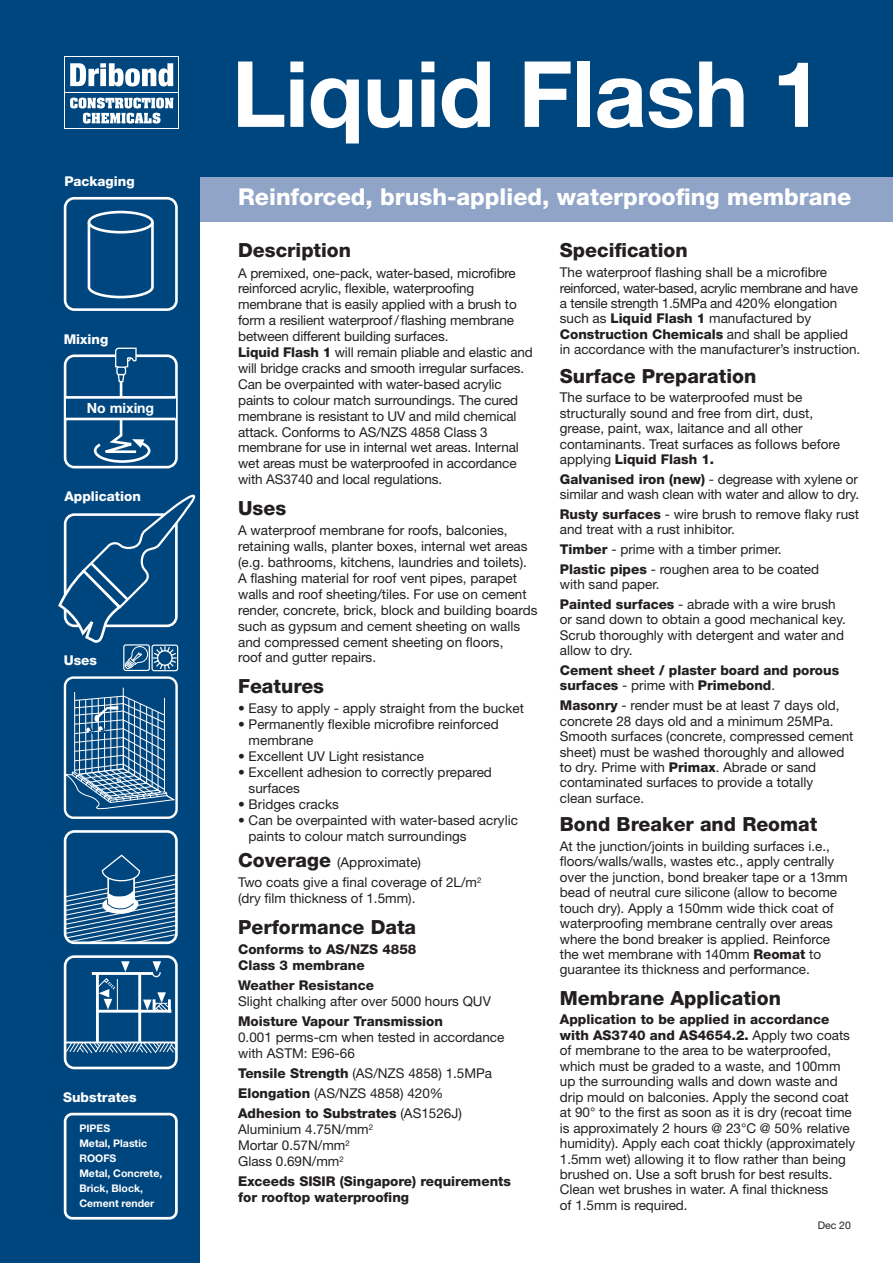
<style>
.page{position:relative;width:893px;height:1263px;background:#fff}
.page>*{position:absolute;margin:0;border:0;box-sizing:border-box;transform-origin:0 0}
.Product_Heading{font:700 91.5px "Helvetica Neue LT Std";letter-spacing:-.01em;color:#fff}
.Product_Description{font:800 23.25px "Helvetica Neue LT Std";color:#fff}
.Sub_Heading{font:800 19.5px "Helvetica Neue LT Std";color:#231f20}
.Bodycopy{font:800 19.5px "Helvetica Neue LT Std";color:#231f20}
.t1{font:700 14.1px "Helvetica Neue LT Std";color:#fff}
.Bodycopy-2{font:13.5px/15.5px "Helvetica Neue LT Std";color:#231f20}
.Bodycopy-3{font:800 13.5px/15.9px "Helvetica Neue LT Std";color:#231f20}
.t2{font:800 13.5px "Helvetica Neue LT Std";color:#fff}
.Sub_Heading-2{font:13.5px "Helvetica Neue LT Std";color:#231f20}
.Substrates_text{font:700 10.5px/15px "Helvetica Neue LT Std";color:#fff}
.t3{font:10.5px "Helvetica Neue LT Std";color:#231f20}
.s1{font-weight:800}
.s2{font-weight:800;font-size:19.5px}
.s3{font-weight:400}
</style>
<div class="page">
<div style="left:196px;top:175px;width:697px;height:47px;background:#8fa4c7"></div>
<div style="left:0;top:0;width:200px;height:1263px;background:#00467e"></div>
<div style="left:64px;top:197px;width:114px;height:114px;border:3px solid #fff;border-radius:9px"></div>
<div style="left:88px;top:211px;width:66px;height:23px;border:3px solid #fff;border-radius:50%"></div>
<svg style="left:87px;top:220px;width:67px;height:79px"></svg>
<div style="left:199px;top:0;width:694px;height:176px;background:#00467e"></div>
<div style="left:64px;top:354px;width:114px;height:114px;border:3px solid #fff;border-radius:9px"></div>
<svg style="left:87px;top:347px;width:65px;height:116px"></svg>
<div style="left:66px;top:398px;width:110px;height:21px;background:#00467e"></div>
<hr style="left:65px;top:396px;width:111px;height:3px;background:#fff">
<hr style="left:65px;top:418px;width:111px;height:2px;background:#fff">
<svg style="left:58px;top:494px;width:138px;height:178px"></svg>
<div style="left:64px;top:1113px;width:114px;height:106px;border:3px solid #fff;border-radius:7px"></div>
<div style="left:64px;top:830px;width:114px;height:114px;border:3px solid #fff;border-radius:9px"></div>
<svg style="left:64px;top:854px;width:113px;height:90px"></svg>
<div style="left:64px;top:676px;width:114px;height:143px;border:2px solid #fff;border-radius:9px"></div>
<hr style="left:123px;top:688px;width:1px;height:81px;background:#fff">
<hr style="left:74px;top:692px;width:1px;height:80px;background:#fff">
<svg style="left:65px;top:695px;width:110px;height:116px"></svg>
<svg style="left:68px;top:1043px;width:106px;height:11px"></svg>
<div style="left:64px;top:955px;width:114px;height:114px;border:3px solid #fff;border-radius:9px"></div>
<hr style="left:65px;top:1041px;width:111px;height:2px;background:#fff">
<hr style="left:96px;top:974px;width:3px;height:68px;background:#fff">
<hr style="left:138px;top:973px;width:3px;height:69px;background:#fff">
<svg style="left:98px;top:961px;width:73px;height:52px"></svg>
<hr style="left:92px;top:972px;width:61px;height:3px;background:#fff">
<div style="left:64px;top:92px;width:115px;height:37px;background:#fff"></div>
<div style="left:65px;top:93px;width:113px;height:35px;background:#00467e"></div>
<svg style="left:70px;top:98px;width:103px;height:26px"></svg>
<div style="left:64px;top:56px;width:115px;height:37px;background:#00467e"></div>
<svg style="left:70px;top:63px;width:103px;height:23px"></svg>
<p class="t2" style="left:64px;top:173px;width:72px">Packaging</p>
<p class="t2" style="left:64px;top:331px;width:46px">Mixing</p>
<p class="t1" style="left:87px;top:399px;width:69px">No mixing</p>
<p class="t2" style="left:64px;top:489px;width:78px">Application</p>
<p class="t2" style="left:64px;top:652px;width:35px">Uses</p>
<p class="t2" style="left:63px;top:1089px;width:75px">Substrates</p>
<p class="Substrates_text" style="left:79px;top:1120px;width:32px">PIPES</p>
<p class="Substrates_text" style="left:79px;top:1135px;width:69px">Metal, Plastic<br>ROOFS</p>
<p class="Substrates_text" style="left:79px;top:1165px;width:84px">Metal, Concrete,<br>Brick, Block,<br>Cement render</p>
<p class="Product_Heading" style="left:232px;top:38px;width:593px">Liquid Flash 1</p>
<p class="Product_Description" style="left:238px;top:183px;width:615px">Reinforced, brush-applied, waterproofing membrane</p>
<p class="Sub_Heading" style="left:238px;top:239px;width:115px">Description</p>
<p class="Bodycopy-2" style="left:238px;top:265px;width:296px;line-height:15.9px">A premixed, one-pack, water-based, microfibre reinforced acrylic, flexible, waterproofing membrane that is easily applied with a brush to form a resilient waterproof / flashing membrane between different building surfaces.<br><span class="s1">Liquid Flash 1</span> will remain pliable and elastic and will bridge cracks and smooth irregular surfaces.<br>Can be overpainted with water-based acrylic paints to colour match surroundings. The cured membrane is resistant to UV and mild chemical attack. Conforms to AS/NZS 4858 Class 3 membrane for use in internal wet areas. Internal wet areas must be waterproofed in accordance with AS3740 and local regulations.</p>
<p class="Sub_Heading" style="left:238px;top:496px;width:50px">Uses</p>
<p class="Bodycopy-2" style="left:238px;top:522px;width:301px;line-height:15.9px">A waterproof membrane for roofs, balconies, retaining walls, planter boxes, internal wet areas (e.g. bathrooms, kitchens, laundries and toilets).<br>A flashing material for roof vent pipes, parapet walls and roof sheeting/tiles. For use on cement render, concrete, brick, block and building boards such as gypsum and cement sheeting on walls and compressed cement sheeting on floors,<br>roof and gutter repairs.</p>
<p class="Sub_Heading" style="left:238px;top:675px;width:87px">Features</p>
<p class="Bodycopy-2" style="left:238px;top:701px;width:287px">• Easy to apply - apply straight from the bucket</p>
<p class="Bodycopy-2" style="left:249px;top:716px;width:252px;line-height:15.9px;text-indent:-11px">• Permanently flexible microfibre reinforced membrane</p>
<p class="Bodycopy-2" style="left:238px;top:748px;width:188px">• Excellent UV Light resistance</p>
<p class="Bodycopy-2" style="left:249px;top:764px;width:245px;line-height:15.9px;text-indent:-11px">• Excellent adhesion to correctly prepared surfaces</p>
<p class="Bodycopy-2" style="left:238px;top:796px;width:102px">• Bridges cracks</p>
<p class="Bodycopy-2" style="left:249px;top:812px;width:271px;line-height:15.9px;text-indent:-11px">• Can be overpainted with water-based acrylic paints to colour match surroundings</p>
<p class="Sub_Heading-2" style="left:238px;top:854px;width:184px"><span class="s2">Coverage</span> (Approximate)</p>
<p class="Bodycopy-2" style="left:238px;top:874px;width:245px;line-height:15.9px">Two coats give a final coverage of 2L/m<sup>2 </sup>(dry film thickness of 1.5mm).</p>
<p class="Sub_Heading" style="left:238px;top:915px;width:180px">Performance Data</p>
<p class="Bodycopy-3" style="left:238px;top:941px;width:180px">Conforms to AS/NZS 4858<br>Class 3 membrane</p>
<p class="Bodycopy-2" style="left:238px;top:977px;width:254px;line-height:15.9px"><span class="s1">Weather Resistance<br></span>Slight chalking after over 5000 hours QUV</p>
<p class="Bodycopy-2" style="left:238px;top:1013px;width:268px;line-height:15.9px"><span class="s1">Moisture Vapour Transmission<br></span>0.001 perms-cm when tested in accordance with ASTM: E96-66</p>
<p class="Bodycopy-2" style="left:238px;top:1065px;width:256px"><span class="s1">Tensile Strength</span> (AS/NZS 4858) 1.5MPa</p>
<p class="Bodycopy-2" style="left:238px;top:1085px;width:207px"><span class="s1">Elongation</span> (AS/NZS 4858) 420%</p>
<p class="Bodycopy-2" style="left:238px;top:1105px;width:225px;line-height:15.9px"><span class="s1">Adhesion to Substrates</span> (AS1526J)<br>Aluminium 4.75N/mm<sup>2<br></sup>Mortar 0.57N/mm<sup>2<br></sup>Glass 0.69N/mm<sup>2</sup></p>
<p class="Bodycopy-3" style="left:238px;top:1173px;width:274px">Exceeds SISIR (Singapore) requirements for rooftop waterproofing</p>
<p class="Bodycopy" style="left:560px;top:239px;width:129px">Specification</p>
<p class="Bodycopy-2" style="left:560px;top:264px;width:302px">The waterproof flashing shall be a microfibre reinforced, water-based, acrylic membrane and have a tensile strength 1.5MPa and 420% elongation such as <span class="s1">Liquid Flash 1</span> manufactured by <span class="s1">Construction Chemicals</span> and shall be applied in accordance with the manufacturer’s instruction.</p>
<p class="Sub_Heading" style="left:560px;top:364px;width:198px">Surface Preparation</p>
<p class="Bodycopy-2" style="left:560px;top:390px;width:282px">The surface to be waterproofed must be structurally sound and free from dirt, dust, grease, paint, wax, laitance and all other contaminants. Treat surfaces as follows before applying <span class="s1">Liquid Flash 1.</span></p>
<p class="Bodycopy-2" style="left:560px;top:471px;width:301px"><span class="s1">Galvanised iron (new)</span> - degrease with xylene or similar and wash clean with water and allow to dry.</p>
<p class="Bodycopy-2" style="left:560px;top:506px;width:301px"><span class="s1">Rusty surfaces</span> - wire brush to remove flaky rust and treat with a rust inhibitor.</p>
<p class="Bodycopy-2" style="left:560px;top:541px;width:223px"><span class="s1">Timber</span> - prime with a timber primer.</p>
<p class="Bodycopy-2" style="left:560px;top:561px;width:261px"><span class="s1">Plastic pipes</span> - roughen area to be coated with sand paper.</p>
<p class="Bodycopy-2" style="left:560px;top:596px;width:288px"><span class="s1">Painted surfaces</span> - abrade with a wire brush or sand down to obtain a good mechanical key.<br>Scrub thoroughly with detergent and water and allow to dry.</p>
<p class="Bodycopy-3" style="left:560px;top:662px;width:281px;line-height:15.5px">Cement sheet / plaster board and porous surfaces <span class="s3">- prime with</span> Primebond<span class="s3">.</span></p>
<p class="Bodycopy-2" style="left:560px;top:697px;width:295px"><span class="s1">Masonry</span> - render must be at least 7 days old, concrete 28 days old and a minimum 25MPa.<br>Smooth surfaces (concrete, compressed cement sheet) must be washed thoroughly and allowed to dry. Prime with <span class="s1">Primax</span>. Abrade or sand contaminated surfaces to provide a totally<br>clean surface.</p>
<p class="Sub_Heading" style="left:560px;top:812px;width:259px">Bond Breaker and Reomat</p>
<p class="Bodycopy-2" style="left:560px;top:838px;width:289px">At the junction/joints in building surfaces i.e., floors/walls/walls, wastes etc., apply centrally over the junction, bond breaker tape or a 13mm bead of neutral cure silicone (allow to become touch dry). Apply a 150mm wide thick coat of waterproofing membrane centrally over areas where the bond breaker is applied. Reinforce the wet membrane with 140mm <span class="s1">Reomat</span> to guarantee its thickness and performance.</p>
<p class="Sub_Heading" style="left:560px;top:986px;width:223px">Membrane Application</p>
<p class="Bodycopy-2" style="left:560px;top:1012px;width:297px"><span class="s1">Application to be applied in accordance with AS3740 and AS4654.2.</span> Apply two coats of membrane to the area to be waterproofed, which must be graded to a waste, and 100mm up the surrounding walls and down waste and drip mould on balconies. Apply the second coat at 90° to the first as soon as it is dry (recoat time is approximately 2 hours @ 23°C @ 50% relative humidity). Apply each coat thickly (approximately 1.5mm wet) allowing it to flow rather than being brushed on. Use a soft brush for best results.<br>Clean wet brushes in water. A final thickness<br>of 1.5mm is required.</p>
<p class="t3" style="left:818px;top:1219px;width:35px">Dec 20</p>
</div>
